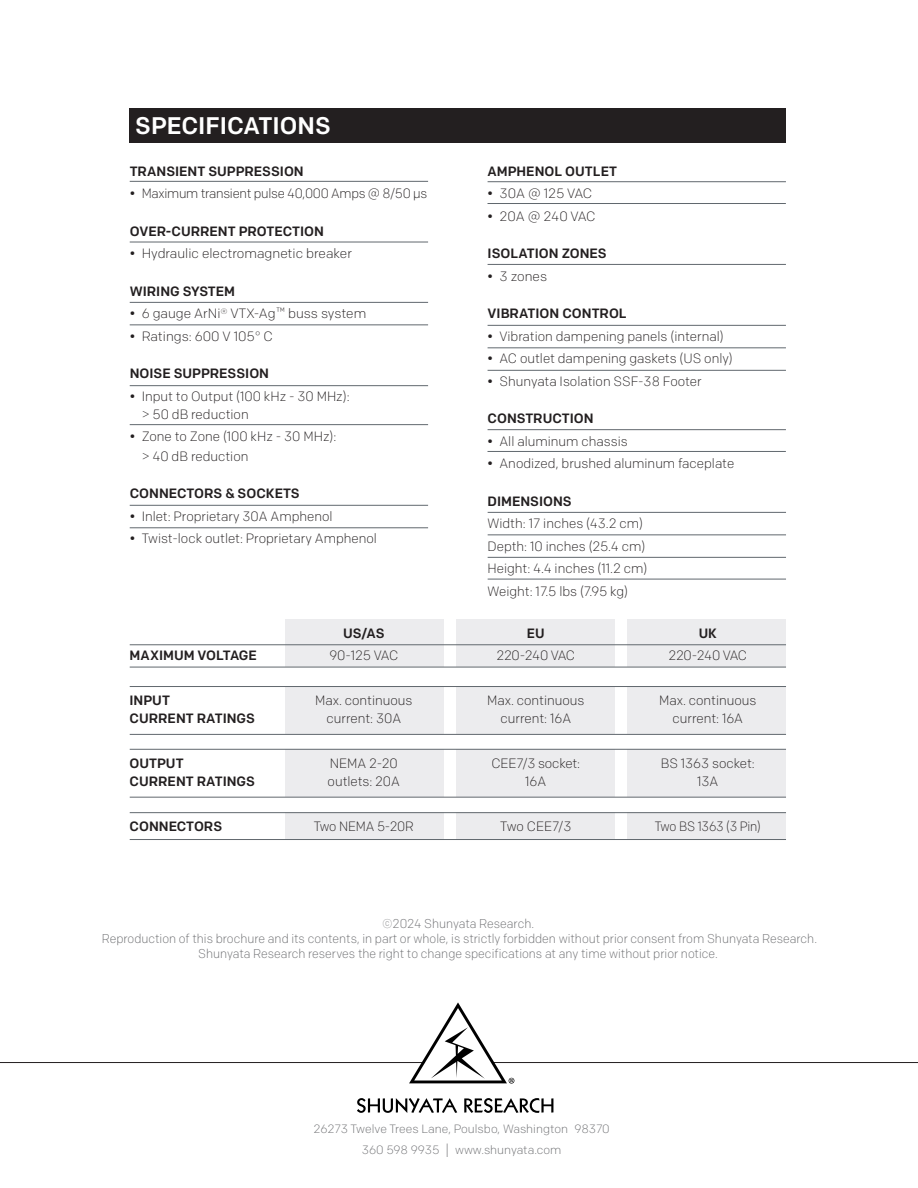
<style>
.page{position:relative;width:918px;height:1188px;background:#fff}
.page>*{position:absolute;margin:0;border:0;box-sizing:border-box;transform-origin:0 0}
.t1{font:500 24px "Colfax";color:#fff}
.t2{font:300 13.5px/18px "Colfax";color:#231f20;text-align:center}
.t3{font:500 13.5px/18px "Colfax";color:#231f20}
.t4{font:300 13.5px "Colfax";letter-spacing:-.02em;color:#231f20;scale:.96 1}
.t5{font:300 13.5px "Colfax";letter-spacing:-.025em;color:#231f20}
.t6{font:300 13.5px "Colfax";color:#231f20;scale:.92 1}
.t7{font:300 13.5px "Colfax";color:#231f20;scale:.96 1}
.t8{font:300 13.5px "Colfax";letter-spacing:-.02em;color:#231f20}
.t9{font:300 12.75px/15px "Colfax";color:#6c6d70;text-align:center;scale:.95 1}
.t10{font:300 12px/21px "Colfax";color:#6c6d70;text-align:center}
.s1{font-weight:500}
.s2{font-size:15px}
.s3{font-size:19.2px}
</style>
<div class="page">
<hr style="left:0;top:1062px;width:425px;height:1px;background:#231f20">
<hr style="left:494px;top:1062px;width:424px;height:1px;background:#231f20">
<svg style="left:357px;top:1098px;width:196px;height:15px"></svg>
<svg style="left:409px;top:1002px;width:105px;height:82px"></svg>
<div style="left:130px;top:108px;width:656px;height:35px;background:#231f20"></div>
<hr style="left:130px;top:242px;width:298px;height:1px;background:#61686e">
<hr style="left:488px;top:348px;width:298px;height:1px;background:#61686e">
<hr style="left:130px;top:181px;width:298px;height:1px;background:#61686e">
<hr style="left:488px;top:325px;width:298px;height:1px;background:#61686e">
<hr style="left:488px;top:264px;width:298px;height:1px;background:#61686e">
<hr style="left:488px;top:370px;width:298px;height:1px;background:#61686e">
<hr style="left:488px;top:429px;width:298px;height:1px;background:#61686e">
<hr style="left:488px;top:181px;width:298px;height:1px;background:#61686e">
<hr style="left:130px;top:325px;width:298px;height:1px;background:#61686e">
<hr style="left:130px;top:302px;width:298px;height:1px;background:#61686e">
<hr style="left:130px;top:528px;width:298px;height:1px;background:#61686e">
<hr style="left:130px;top:505px;width:298px;height:1px;background:#61686e">
<hr style="left:130px;top:385px;width:298px;height:1px;background:#61686e">
<hr style="left:130px;top:424px;width:298px;height:1px;background:#61686e">
<hr style="left:488px;top:535px;width:298px;height:1px;background:#61686e">
<hr style="left:488px;top:512px;width:298px;height:1px;background:#61686e">
<hr style="left:488px;top:557px;width:298px;height:1px;background:#61686e">
<hr style="left:488px;top:451px;width:298px;height:1px;background:#61686e">
<hr style="left:488px;top:203px;width:298px;height:1px;background:#61686e">
<hr style="left:488px;top:579px;width:298px;height:1px;background:#61686e">
<div style="left:286px;top:619px;width:158px;height:48px;background:#ececee"></div>
<div style="left:457px;top:619px;width:158px;height:48px;background:#ececee"></div>
<div style="left:628px;top:619px;width:158px;height:48px;background:#ececee"></div>
<div style="left:457px;top:686px;width:158px;height:48px;background:#ececee"></div>
<div style="left:457px;top:749px;width:158px;height:48px;background:#ececee"></div>
<div style="left:457px;top:812px;width:158px;height:28px;background:#ececee"></div>
<div style="left:628px;top:686px;width:158px;height:48px;background:#ececee"></div>
<div style="left:628px;top:749px;width:158px;height:48px;background:#ececee"></div>
<div style="left:628px;top:812px;width:158px;height:28px;background:#ececee"></div>
<div style="left:286px;top:686px;width:158px;height:48px;background:#ececee"></div>
<div style="left:286px;top:749px;width:158px;height:48px;background:#ececee"></div>
<div style="left:286px;top:812px;width:158px;height:28px;background:#ececee"></div>
<hr style="left:130px;top:645px;width:656px;height:1px;background:#61686e">
<hr style="left:130px;top:667px;width:656px;height:1px;background:#61686e">
<hr style="left:130px;top:686px;width:656px;height:1px;background:#61686e">
<hr style="left:130px;top:749px;width:656px;height:1px;background:#61686e">
<hr style="left:130px;top:812px;width:656px;height:1px;background:#61686e">
<hr style="left:130px;top:734px;width:656px;height:1px;background:#61686e">
<hr style="left:130px;top:797px;width:656px;height:1px;background:#61686e">
<hr style="left:130px;top:839px;width:656px;height:1px;background:#61686e">
<h1 class="t1" style="left:135px;top:111px;width:197px">SPECIFICATIONS</h1>
<p class="t3" style="left:130px;top:162px;width:176px">TRANSIENT SUPPRESSION</p>
<p class="t4" style="left:130px;top:185px;width:312px"><span class="s1">•</span> Maximum transient pulse 40,000 Amps @ 8/50 µs</p>
<p class="t3" style="left:130px;top:222px;width:196px">OVER-CURRENT PROTECTION</p>
<p class="t2" style="left:130px;top:244px;width:224px"><span class="s1">•</span> Hydraulic electromagnetic breaker</p>
<p class="t3" style="left:130px;top:282px;width:107px">WIRING SYSTEM</p>
<p class="t2" style="left:130px;top:304px;width:238px"><span class="s1">•</span> 6 gauge ArNi® VTX-Ag<span class="s2">™</span> buss system</p>
<p class="t2" style="left:130px;top:327px;width:145px"><span class="s1">•</span> Ratings: 600 V 105° C</p>
<p class="t3" style="left:130px;top:364px;width:141px">NOISE SUPPRESSION</p>
<p class="t2" style="left:142px;top:387px;width:209px;text-align:left;text-indent:-12px"><span class="s1">•</span> Input to Output (100 kHz - 30 MHz): &gt; 50 dB reduction</p>
<p class="t2" style="left:142px;top:427px;width:196px;line-height:19.5px;text-align:left;text-indent:-12px"><span class="s1">•</span> Zone to Zone (100 kHz - 30 MHz): &gt; 40 dB reduction</p>
<p class="t3" style="left:130px;top:484px;width:171px">CONNECTORS &amp; SOCKETS</p>
<p class="t2" style="left:130px;top:507px;width:204px"><span class="s1">•</span> Inlet: Proprietary 30A Amphenol</p>
<p class="t2" style="left:130px;top:529px;width:249px"><span class="s1">•</span> Twist-lock outlet: Proprietary Amphenol</p>
<p class="t3" style="left:130px;top:646px;width:129px">MAXIMUM VOLTAGE</p>
<p class="t3" style="left:130px;top:691px;width:127px">INPUT<br>CURRENT RATINGS</p>
<p class="t3" style="left:130px;top:754px;width:127px">OUTPUT<br>CURRENT RATINGS</p>
<p class="t3" style="left:130px;top:817px;width:94px">CONNECTORS</p>
<p class="t3" style="left:343px;top:624px;width:43px">US/AS</p>
<p class="t2" style="left:329px;top:647px;width:70px">90-125 VAC</p>
<p class="t2" style="left:315px;top:692px;width:99px">Max. continuous current: 30A</p>
<p class="t2" style="left:328px;top:755px;width:74px;text-align:left">NEMA 2-20 outlets: 20A</p>
<p class="t7" style="left:314px;top:818px;width:106px">Two NEMA 5-20R</p>
<p class="t3" style="left:488px;top:162px;width:131px">AMPHENOL OUTLET</p>
<p class="t2" style="left:488px;top:184px;width:106px"><span class="s1">•</span> 30A @ 125 VAC</p>
<p class="t8" style="left:488px;top:208px;width:110px"><span class="s1">•</span> 20A @ 240 VAC</p>
<p class="t3" style="left:488px;top:244px;width:121px">ISOLATION ZONES</p>
<p class="t2" style="left:488px;top:267px;width:61px"><span class="s1">•</span> 3 zones</p>
<p class="t3" style="left:488px;top:304px;width:141px">VIBRATION CONTROL</p>
<p class="t2" style="left:488px;top:327px;width:238px"><span class="s1">•</span> Vibration dampening panels (internal)</p>
<p class="t2" style="left:488px;top:349px;width:247px"><span class="s1">•</span> AC outlet dampening gaskets (US only)</p>
<p class="t2" style="left:488px;top:372px;width:216px"><span class="s1">•</span> Shunyata Isolation SSF-38 Footer</p>
<p class="t3" style="left:488px;top:409px;width:108px">CONSTRUCTION</p>
<p class="t2" style="left:488px;top:432px;width:142px"><span class="s1">•</span> All aluminum chassis</p>
<p class="t2" style="left:488px;top:454px;width:248px"><span class="s1">•</span> Anodized, brushed aluminum faceplate</p>
<p class="t3" style="left:488px;top:492px;width:86px">DIMENSIONS</p>
<p class="t2" style="left:488px;top:512px;width:161px;line-height:22.5px;text-align:left">Width: 17 inches (43.2 cm)<br>Depth: 10 inches (25.4 cm)<br>Height: 4.4 inches (11.2 cm)<br>Weight: 17.5 lbs (7.95 kg)</p>
<p class="t3" style="left:527px;top:624px;width:19px">EU</p>
<p class="t5" style="left:496px;top:647px;width:80px">220-240 VAC</p>
<p class="t2" style="left:487px;top:692px;width:99px">Max. continuous current: 16A</p>
<p class="t2" style="left:492px;top:755px;width:90px">CEE7/3 socket:<br>16A</p>
<p class="t2" style="left:500px;top:818px;width:73px">Two CEE7/3</p>
<p class="t3" style="left:699px;top:624px;width:20px">UK</p>
<p class="t5" style="left:668px;top:647px;width:80px">220-240 VAC</p>
<p class="t2" style="left:659px;top:692px;width:99px">Max. continuous current: 16A</p>
<p class="t2" style="left:661px;top:755px;width:96px">BS 1363 socket:<br>13A</p>
<p class="t6" style="left:655px;top:818px;width:117px">Two BS 1363 (3 Pin)</p>
<p class="t9" style="left:102px;top:916px;width:754px">©2024 Shunyata Research.<br>Reproduction of this brochure and its contents, in part or whole, is strictly forbidden without prior consent from Shunyata Research.<br>Shunyata Research reserves the right to change specifications at any time without prior notice.</p>
<p class="t10" style="left:313px;top:1118px;width:298px">26273 Twelve Trees Lane, Poulsbo, Washington 98370<br>360 598 9935 <span class="s3">I</span> www.shunyata.com</p>
</div>
